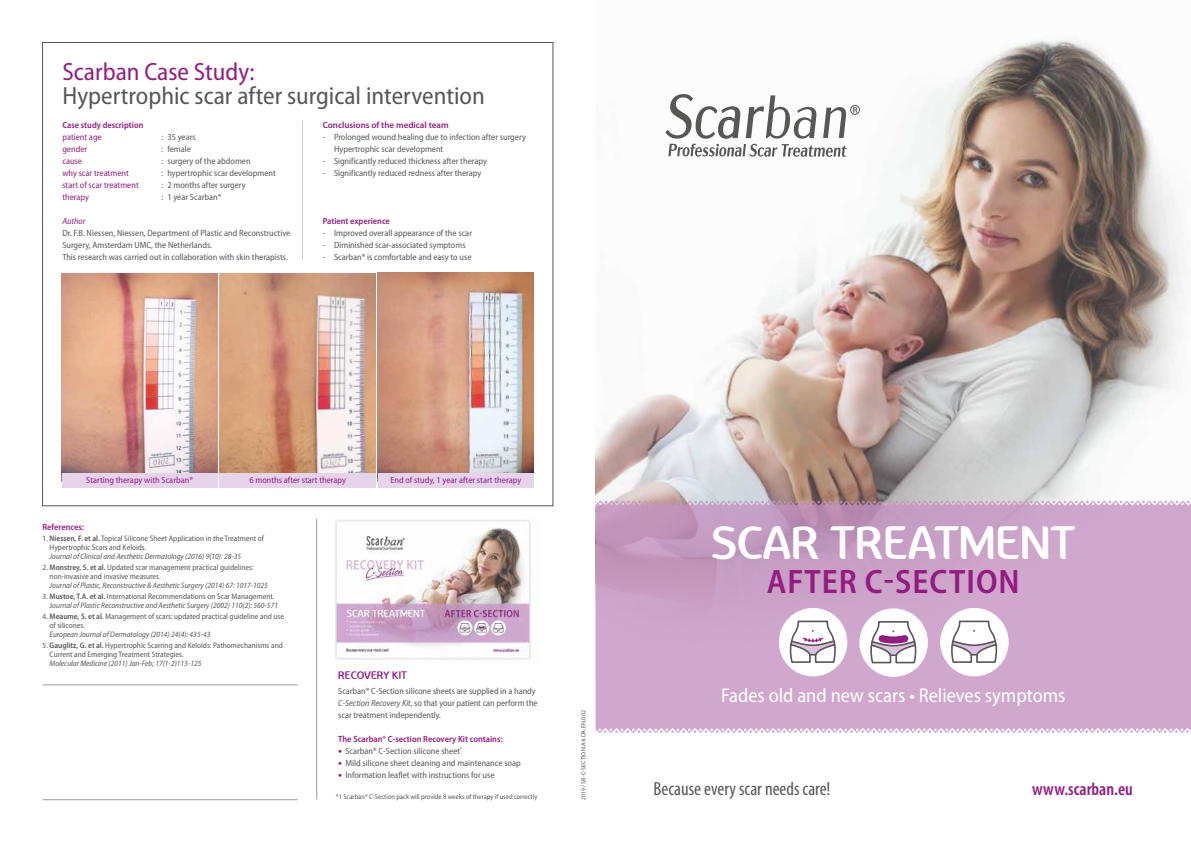
<style>
.page{position:relative;width:1191px;height:842px;background:#fff}
.page>*{position:absolute;margin:0;border:0;box-sizing:border-box;transform-origin:0 0}
.t1{font:51px "Constance";color:#fff;scale:.9 1}
.t2{font:600 semi-condensed 34px "Myriad Pro";letter-spacing:.03em;color:#941c81}
.t3{font:semi-condensed 25px "Myriad Pro";color:#575756}
.t4{font:semi-condensed 25px "Myriad Pro";color:#941c81}
.t5{font:semi-condensed 20px "Myriad Pro";color:#fff}
.t6{font:condensed 19px "Myriad Pro";color:#575756}
.t7{font:600 condensed 18px "Myriad Pro";color:#941c81}
.t8{font:12px "Constance";color:#941c81;scale:.9 1}
.t9{font:semi-condensed 9px/12px "Myriad Pro";color:#575756}
.t10{font:semi-condensed 9px "Myriad Pro";color:#941c81}
.t11{font:600 semi-condensed 9px "Myriad Pro";color:#941c81}
.t12{font:600 9px "Myriad Pro";color:#941c81}
.t13{font:italic semi-condensed 9px "Myriad Pro";color:#941c81}
.t14{font:semi-condensed 8px/9px "Myriad Pro";color:#575756}
.t15{font:italic semi-condensed 8px/9px "Myriad Pro";color:#575756}
.t16{font:semi-condensed 7px "Myriad Pro";color:#575756}
.t17{font:6px "Myriad Pro";letter-spacing:.015em;color:#575756}
.s1{font-weight:600}
.s2{font-style:normal}
.s3{font-weight:600;font-style:normal}
.s4{font-style:italic}
.s5{font-weight:400}
.s6{font-size:14px;color:#941c81}
.s7{font-stretch:semi-condensed}
</style>
<div class="page">
<img style="left:62px;top:273px;width:156px;height:201px">
<div style="left:62px;top:474px;width:156px;height:14px;background:#e6d5ea"></div>
<img style="left:220px;top:273px;width:156px;height:200px">
<div style="left:220px;top:473px;width:156px;height:14px;background:#e6d5ea"></div>
<img style="left:378px;top:273px;width:156px;height:201px">
<div style="left:378px;top:474px;width:156px;height:14px;background:#e6d5ea"></div>
<hr style="left:316px;top:519px;width:1px;height:280px;background:#9d9d9c">
<hr style="left:43px;top:799px;width:255px;height:1px;background:#9d9d9c">
<hr style="left:43px;top:685px;width:255px;height:1px;background:#9d9d9c">
<hr style="left:302px;top:120px;width:1px;height:141px;background:#d0d0d0">
<img style="left:595px;top:39px;width:588px;height:461px">
<svg style="left:595px;top:500px;width:596px;height:233px;background:#cca5c9"></svg>
<div style="left:940px;top:608px;width:68px;height:68px;background:#fff;border-radius:50%"></div>
<svg style="left:951px;top:620px;width:47px;height:43px"></svg>
<div style="left:859px;top:608px;width:69px;height:69px;background:#fff;border-radius:50%"></div>
<svg style="left:870px;top:621px;width:47px;height:43px"></svg>
<div style="left:779px;top:608px;width:68px;height:68px;background:#fff;border-radius:50%"></div>
<svg style="left:789px;top:620px;width:47px;height:43px"></svg>
<img style="left:335px;top:519px;width:196px;height:141px">
<svg style="left:665px;top:94px;width:195px;height:63px"></svg>
<h3 class="t4" style="left:62px;top:58px;width:194px">Scarban Case Study:</h3>
<h3 class="t3" style="left:62px;top:82px;width:424px">Hypertrophic scar after surgical intervention</h3>
<p class="t11" style="left:62px;top:120px;width:83px">Case study description</p>
<p class="t10" style="left:62px;top:132px;width:41px">patient age</p>
<p class="t9" style="left:161px;top:131px;width:36px">: 35 years</p>
<p class="t10" style="left:62px;top:144px;width:26px">gender</p>
<p class="t9" style="left:161px;top:143px;width:31px">: female</p>
<p class="t10" style="left:62px;top:156px;width:21px">cause</p>
<p class="t9" style="left:161px;top:155px;width:91px">: surgery of the abdomen</p>
<p class="t10" style="left:62px;top:168px;width:68px">why scar treatment</p>
<p class="t9" style="left:161px;top:167px;width:116px">: hypertrophic scar development</p>
<p class="t10" style="left:62px;top:180px;width:78px">start of scar treatment</p>
<p class="t9" style="left:161px;top:179px;width:86px">: 2 months after surgery</p>
<p class="t10" style="left:62px;top:192px;width:28px">therapy</p>
<p class="t9" style="left:161px;top:191px;width:61px">: 1 year Scarban®</p>
<p class="t13" style="left:62px;top:216px;width:25px">Author</p>
<p class="t9" style="left:62px;top:227px;width:229px">Dr. F.B. Niessen, Niessen, Department of Plastic and Reconstructive<br>Surgery, Amsterdam UMC, the Netherlands.<br>This research was carried out in collaboration with skin therapists.</p>
<p class="t12" style="left:323px;top:120px;width:127px">Conclusions of the medical team</p>
<p class="t9" style="left:334px;top:131px;width:193px;text-indent:-11px">- Prolonged wound healing due to infection after surgery<br>Hypertrophic scar development</p>
<p class="t9" style="left:323px;top:155px;width:166px">- Significantly reduced thickness after therapy</p>
<p class="t9" style="left:323px;top:167px;width:160px">- Significantly reduced redness after therapy</p>
<p class="t11" style="left:323px;top:216px;width:69px">Patient experience</p>
<p class="t9" style="left:323px;top:227px;width:151px">- Improved overall appearance of the scar</p>
<p class="t9" style="left:323px;top:239px;width:144px">- Diminished scar-associated symptoms</p>
<p class="t9" style="left:323px;top:251px;width:150px">- Scarban® is comfortable and easy to use</p>
<p class="t10" style="left:86px;top:475px;width:108px">Starting therapy with Scarban®</p>
<p class="t10" style="left:249px;top:475px;width:98px">6 months after start therapy</p>
<p class="t10" style="left:390px;top:475px;width:132px">End of study, 1 year after start therapy</p>
<p class="t11" style="left:43px;top:522px;width:43px">References:</p>
<p class="t14" style="left:50px;top:534px;width:216px;text-indent:-7px">1. <span class="s1">Niessen, F. et al.</span> Topical Silicone Sheet Application in the Treatment of<br>Hypertrophic Scars and Keloids.</p>
<p class="t15" style="left:50px;top:552px;width:193px">Journal of Clinical and Aesthetic Dermatology (2016) 9(10): 28-35</p>
<p class="t14" style="left:50px;top:563px;width:205px;text-indent:-7px">2. <span class="s1">Monstrey, S. et al.</span> Updated scar management practical guidelines: non-invasive and invasive measures.</p>
<p class="t15" style="left:50px;top:581px;width:220px">Journal of Plastic, Reconstructive &amp; Aesthetic Surgery (2014) 67: 1017-1025</p>
<p class="t15" style="left:50px;top:592px;width:230px;text-indent:-7px"><span class="s2">3.</span> <span class="s3">Mustoe, T.A. et al.</span> <span class="s2">International Recommendations on Scar Management.<br>J</span>ournal of Plastic Reconstructive and Aesthetic Surgery (2002) 110(2): 560-571</p>
<p class="t14" style="left:50px;top:612px;width:236px;text-indent:-7px">4. <span class="s1">Meaume, S. et al.</span> Management of scars: updated practical guideline and use of silicones.</p>
<p class="t15" style="left:50px;top:630px;width:162px">European Journal of Dermatology (2014) 24(4): 435-43</p>
<p class="t14" style="left:50px;top:641px;width:235px;text-indent:-7px">5. <span class="s1">Gauglitz, G. et al.</span> Hypertrophic Scarring and Keloids: Pathomechanisms and<br>Current and Emerging Treatment Strategies.</p>
<p class="t15" style="left:50px;top:659px;width:153px">Molecular Medicine (2011) Jan-Feb; 17(1-2)113-125</p>
<h3 class="t8" style="left:338px;top:669px;width:78px">RECOVERY KIT</h3>
<p class="t9" style="left:338px;top:685px;width:201px">Scarban® C-Section silicone sheets are supplied in a handy<br><span class="s4">C-Section Recovery Kit</span>, so that your patient can perform the scar treatment independently.</p>
<p class="t11" style="left:338px;top:734px;width:166px">The Scarban<span class="s5">®</span> C-section Recovery Kit contains:</p>
<p class="t9" style="left:338px;top:745px;width:126px"><span class="s6">•</span> Scarban® C-Section silicone sheet<sup>*</sup></p>
<p class="t9" style="left:338px;top:757px;width:184px"><span class="s6">•</span> Mild silicone sheet cleaning and maintenance soap</p>
<p class="t9" style="left:338px;top:769px;width:158px"><span class="s6">•</span> Information leaflet with instructions for use</p>
<p class="t16" style="left:336px;top:793px;width:203px">*1 Scarban® C-Section pack will provide 8 weeks of therapy if used correctly</p>
<p class="t17" style="left:580px;top:800px;width:91px;rotate:-90deg"><span class="s7">2019 /</span> SB-C-SECTION.A4.DA.EN.002</p>
<h1 class="t1" style="left:711px;top:515px;width:406px">SCAR TREATMENT</h1>
<h2 class="t2" style="left:767px;top:563px;width:254px">AFTER C-SECTION</h2>
<h3 class="t5" style="left:721px;top:684px;width:346px">Fades old and new scars • Relieves symptoms</h3>
<h3 class="t6" style="left:653px;top:777px;width:178px">Because every scar needs care!</h3>
<h3 class="t7" style="left:1032px;top:779px;width:102px">www.scarban.eu</h3>
</div>
